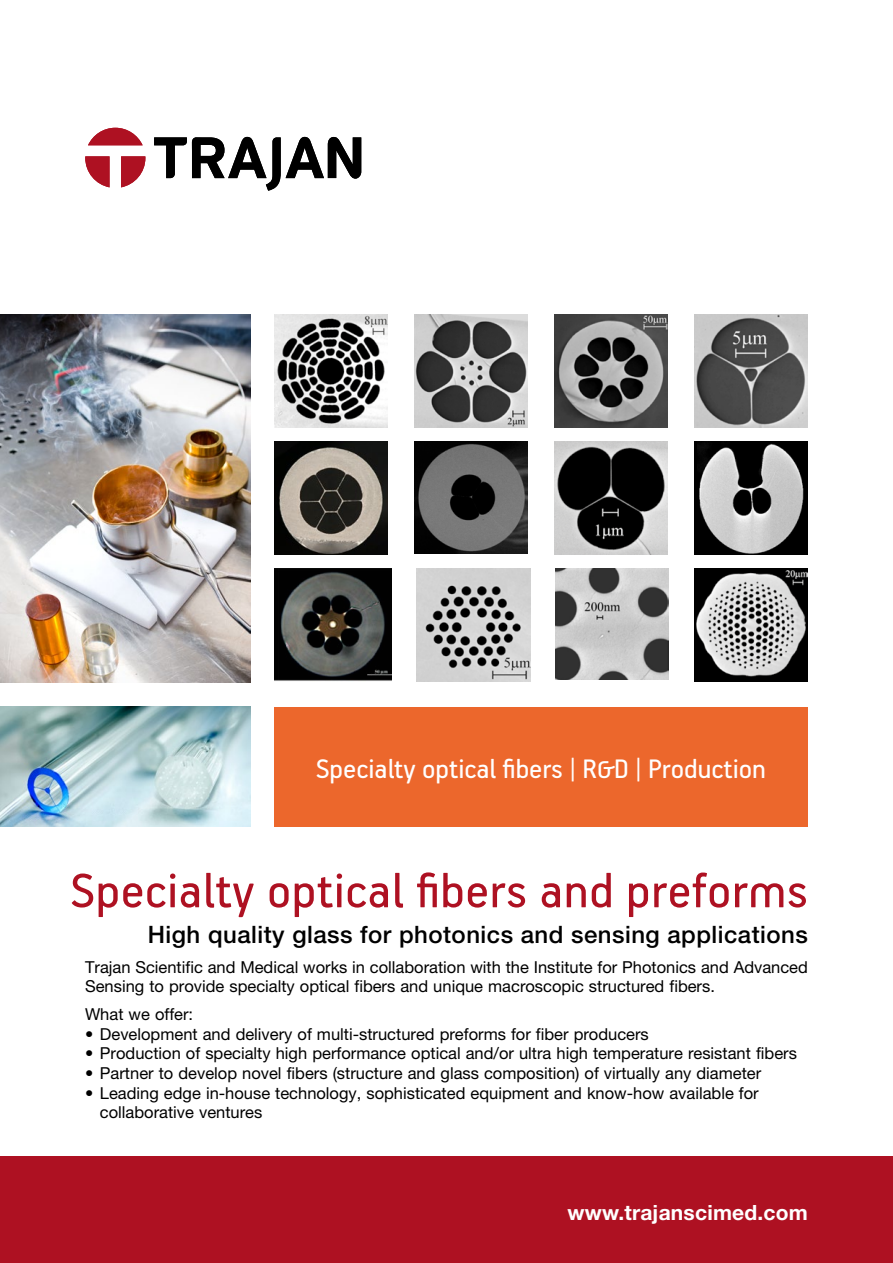
<style>
.page{position:relative;width:893px;height:1263px;background:#fff}
.page>*{position:absolute;margin:0;border:0;box-sizing:border-box;transform-origin:0 0}
.t1{font:54px "PF Handbook Pro";letter-spacing:.01em;color:#ae1122}
.t2{font:30px "PF Handbook Pro";color:#fff}
.t3{font:500 24px "Helvetica Neue";letter-spacing:.02em;color:#000}
.t4{font:700 21px "Helvetica Neue";letter-spacing:.01em;color:#fff}
.t5{font:16.5px/19.5px "Helvetica Neue";color:#000}
</style>
<div class="page">
<svg style="left:154px;top:137px;width:207px;height:54px"></svg>
<svg style="left:88px;top:128px;width:55px;height:17px"></svg>
<svg style="left:121px;top:156px;width:24px;height:31px"></svg>
<svg style="left:85px;top:156px;width:25px;height:31px"></svg>
<div style="left:0;top:1157px;width:893px;height:106px;background:#ae1122"></div>
<div style="left:274px;top:707px;width:534px;height:119px;background:#ec672c"></div>
<img style="left:274px;top:314px;width:114px;height:114px">
<img style="left:274px;top:441px;width:114px;height:114px">
<img style="left:274px;top:568px;width:117px;height:113px">
<img style="left:414px;top:314px;width:114px;height:114px">
<img style="left:414px;top:441px;width:114px;height:112px">
<img style="left:417px;top:568px;width:113px;height:114px">
<img style="left:554px;top:314px;width:114px;height:114px">
<img style="left:554px;top:441px;width:114px;height:114px">
<img style="left:555px;top:568px;width:114px;height:111px">
<img style="left:694px;top:314px;width:114px;height:114px">
<div style="left:694px;top:441px;width:114px;height:114px;background:#000"></div>
<img style="left:698px;top:443px;width:106px;height:111px">
<img style="left:694px;top:568px;width:114px;height:114px">
<img style="left:0;top:314px;width:250px;height:369px">
<img style="left:0;top:707px;width:250px;height:119px">
<h2 class="t2" style="left:316px;top:750px;width:452px">Specialty optical fibers | R&amp;D | Production</h2>
<h1 class="t1" style="left:71px;top:858px;width:739px">Specialty optical fibers and preforms</h1>
<h3 class="t3" style="left:148px;top:920px;width:662px">High quality glass for photonics and sensing applications</h3>
<p class="t5" style="left:85px;top:957px;width:724px">Trajan Scientific and Medical works in collaboration with the Institute for Photonics and Advanced<br>Sensing to provide specialty optical fibers and unique macroscopic structured fibers.</p>
<p class="t5" style="left:85px;top:1005px;width:110px">What we offer:</p>
<p class="t5" style="left:85px;top:1024px;width:565px">• Development and delivery of multi-structured preforms for fiber producers</p>
<p class="t5" style="left:85px;top:1044px;width:713px">• Production of specialty high performance optical and/or ultra high temperature resistant fibers</p>
<p class="t5" style="left:85px;top:1063px;width:678px">• Partner to develop novel fibers (structure and glass composition) of virtually any diameter</p>
<p class="t5" style="left:100px;top:1083px;width:660px;text-indent:-15px">• Leading edge in-house technology, sophisticated equipment and know-how available for collaborative ventures</p>
<p class="t4" style="left:568px;top:1200px;width:242px">www.trajanscimed.com</p>
</div>
